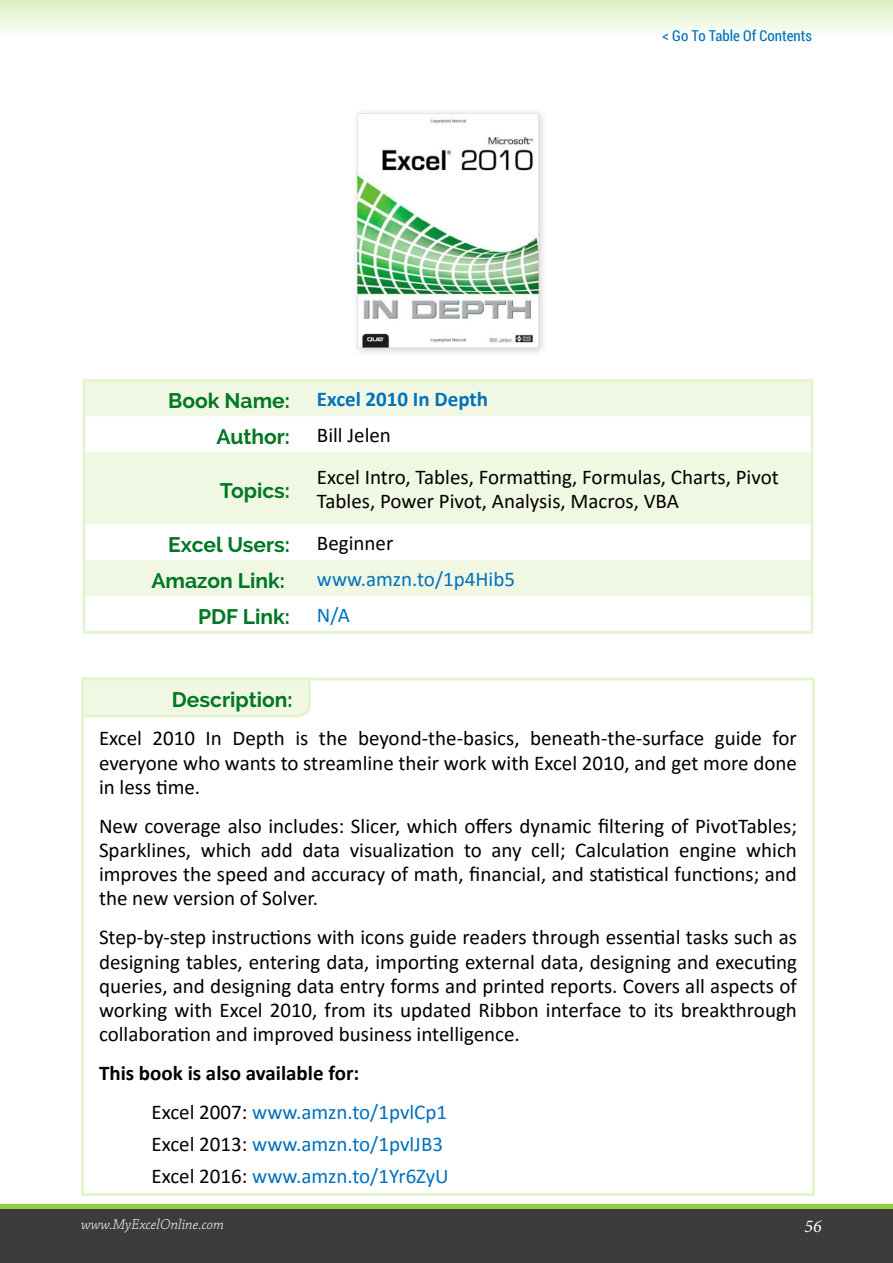
<style>
.page{position:relative;width:893px;height:1263px;background:#fff}
.page>*{position:absolute;margin:0;border:0;box-sizing:border-box;transform-origin:0 0}
.t1{font:21px/24.2px "Calibri";color:#000;text-align:justify}
.t2{font:21px/31.7px "Calibri";color:#0071bc}
.t3{font:700 21px "Raleway";color:#007723}
.t4{font:700 21px/39.2px "Calibri";color:#000}
.t5{font:700 21px "Calibri";color:#0071bc}
.t6{font:italic 18px "Minion Pro";color:#fff}
.t7{font:italic 300 15px "Chaparral Pro";color:#fff}
.t8{font:15px "Roboto Condensed";color:#0071bc}
.s1{font-weight:400}
.s2{font-weight:400;color:#0071bc}
.s3{color:#000}
</style>
<div class="page">
<div style="left:0;top:1204px;width:893px;height:59px;background:#91cf3e"></div>
<div style="left:0;top:0;width:893px;height:38px;background:linear-gradient(to bottom,#dbefc1,#fdfefc)"></div>
<div style="left:0;top:1209px;width:893px;height:54px;background:#3c3c3c"></div>
<svg style="left:86px;top:382px;width:724px;height:214px;fill:#f0f8e4"></svg>
<svg style="left:82px;top:382px;width:4px;height:34px"></svg>
<hr style="left:810px;top:382px;width:3px;height:34px;background:#e4f4d1">
<svg style="left:82px;top:416px;width:4px;height:36px"></svg>
<hr style="left:810px;top:416px;width:3px;height:36px;background:#e4f4d1">
<svg style="left:82px;top:452px;width:4px;height:72px"></svg>
<hr style="left:810px;top:452px;width:3px;height:72px;background:#e4f4d1">
<svg style="left:82px;top:524px;width:4px;height:36px"></svg>
<hr style="left:810px;top:524px;width:3px;height:36px;background:#e4f4d1">
<svg style="left:82px;top:560px;width:4px;height:36px"></svg>
<hr style="left:810px;top:560px;width:3px;height:36px;background:#e4f4d1">
<svg style="left:82px;top:596px;width:4px;height:35px"></svg>
<hr style="left:810px;top:596px;width:3px;height:35px;background:#e4f4d1">
<hr style="left:82px;top:379px;width:214px;height:3px;background:#e4f4d1">
<hr style="left:296px;top:379px;width:517px;height:3px;background:#e4f4d1">
<hr style="left:82px;top:631px;width:214px;height:3px;background:#e4f4d1">
<hr style="left:296px;top:631px;width:517px;height:3px;background:#e4f4d1">
<div style="left:351px;top:107px;width:198px;height:251px;background:#000;opacity:.19"></div>
<img style="left:358px;top:113px;width:180px;height:235px">
<div style="left:81px;top:677px;width:734px;height:519px;border:3px solid #e4f4d1"></div>
<svg style="left:81px;top:677px;width:231px;height:42px;background:#eef7e1"></svg>
<p class="t8" style="left:662px;top:25px;width:151px">&lt; Go To Table Of Contents</p>
<p class="t3" style="left:168px;top:389px;width:123px">Book Name:</p>
<p class="t5" style="left:317px;top:384px;width:173px">Excel 2010 In Depth</p>
<p class="t3" style="left:216px;top:425px;width:75px">Author:</p>
<p class="t1" style="left:317px;top:423px;width:76px">Bill Jelen</p>
<p class="t3" style="left:220px;top:479px;width:71px">Topics:</p>
<p class="t1" style="left:317px;top:464px;width:463px">Excel Intro, Tables, Formatting, Formulas, Charts, Pivot<br>Tables, Power Pivot, Analysis, Macros, VBA</p>
<p class="t3" style="left:168px;top:533px;width:123px">Excel Users:</p>
<p class="t1" style="left:317px;top:531px;width:78px">Beginner</p>
<p class="t3" style="left:151px;top:569px;width:135px">Amazon Link:</p>
<p class="t2" style="left:317px;top:563px;width:200px">www.amzn.to/1p4Hib5</p>
<p class="t3" style="left:198px;top:605px;width:93px">PDF Link:</p>
<p class="t2" style="left:317px;top:599px;width:35px">N/A</p>
<p class="t3" style="left:172px;top:688px;width:122px">Description:</p>
<p class="t1" style="left:99px;top:726px;width:699px">Excel 2010 In Depth is the beyond-the-basics, beneath-the-surface guide for everyone who wants to streamline their work with Excel 2010, and get more done in less time.</p>
<p class="t1" style="left:99px;top:813px;width:699px">New coverage also includes: Slicer, which offers dynamic filtering of PivotTables; Sparklines, which add data visualization to any cell; Calculation engine which improves the speed and accuracy of math, financial, and statistical functions; and the new version of Solver.</p>
<p class="t1" style="left:99px;top:925px;width:699px">Step-by-step instructions with icons guide readers through essential tasks such as designing tables, entering data, importing external data, designing and executing queries, and designing data entry forms and printed reports. Covers all aspects of working with Excel 2010, from its updated Ribbon interface to its breakthrough collaboration and improved business intelligence.</p>
<p class="t4" style="left:152px;top:1053px;width:297px;text-indent:-52px">This book is also available for:<br><span class="s1">Excel 2007:</span> <span class="s2">www.amzn.to/1pvlCp1</span></p>
<p class="t2" style="left:152px;top:1128px;width:299px"><span class="s3">Excel 2013:</span> www.amzn.to/1pvlJB3<br><span class="s3">Excel 2016:</span> www.amzn.to/1Yr6ZyU</p>
<p class="t7" style="left:81px;top:1216px;width:144px">www.MyExcelOnline.com</p>
<p class="t6" style="left:804px;top:1214px;width:19px">56</p>
</div>
